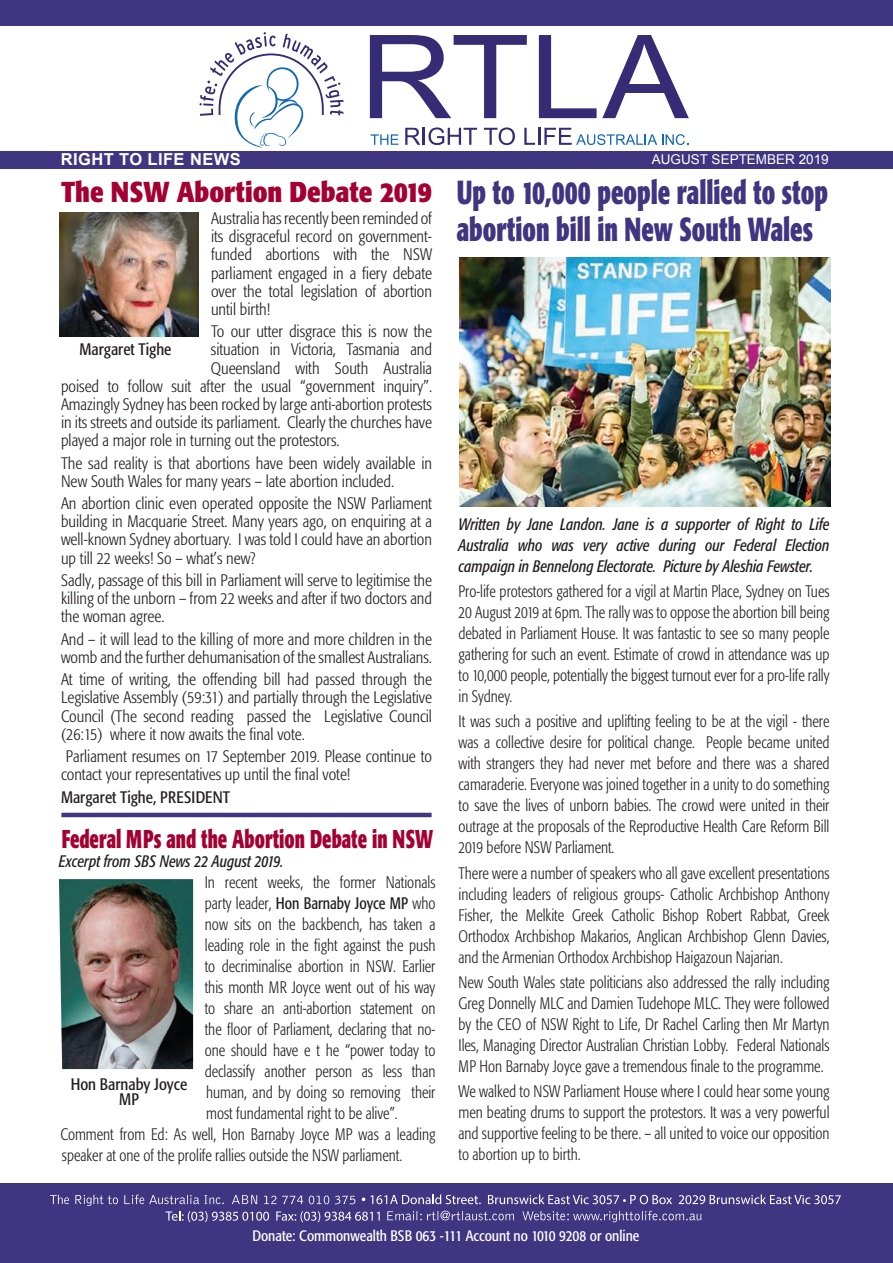
<style>
.page{position:relative;width:893px;height:1263px;background:#fff}
.page>*{position:absolute;margin:0;border:0;box-sizing:border-box;transform-origin:0 0}
.t1{font:700 condensed 33px/36.3px "Formata";color:#403580;scale:.79 1}
.t2{font:700 condensed 28.5px "Formata";color:#a40133}
.t3{font:700 condensed 25.5px "Formata";color:#a40133;scale:.77 1}
.t4{font:300 condensed 16.5px/21px "Formata";color:#231f20;text-align:justify;scale:.93 1}
.t5{font:300 condensed 16.5px/18.1px "Formata";color:#231f20;text-align:justify}
.t6{font:italic condensed 16.5px/21px "Formata";color:#231f20;text-align:justify;scale:.93 1}
.t7{font:condensed 16.5px/15px "Formata";color:#231f20;text-align:center}
.t8{font:condensed 16.5px "Formata";color:#231f20;scale:.93 1}
.t9{font:700 16.5px "Arial";letter-spacing:.025em;color:#fff}
.t10{font:condensed 15px "Formata";color:#fff}
.t11{font:13.5px "Arial";color:#fff}
.s1{font-weight:300}
</style>
<div class="page">
<div style="left:0;top:151px;width:893px;height:17px;background:#403580"></div>
<div style="left:0;top:1183px;width:893px;height:80px;background:#403580"></div>
<svg style="left:50px;top:1194px;width:19px;height:10px"></svg>
<svg style="left:75px;top:1194px;width:43px;height:12px"></svg>
<svg style="left:124px;top:1194px;width:100px;height:10px"></svg>
<svg style="left:232px;top:1195px;width:25px;height:9px"></svg>
<svg style="left:264px;top:1195px;width:39px;height:9px"></svg>
<svg style="left:309px;top:1195px;width:20px;height:9px"></svg>
<svg style="left:335px;top:1195px;width:20px;height:9px"></svg>
<svg style="left:387px;top:1211px;width:127px;height:9px"></svg>
<svg style="left:522px;top:1211px;width:179px;height:11px"></svg>
<svg style="left:362px;top:1194px;width:119px;height:10px"></svg>
<svg style="left:488px;top:1194px;width:184px;height:10px"></svg>
<svg style="left:679px;top:1194px;width:162px;height:10px"></svg>
<svg style="left:166px;top:1211px;width:103px;height:11px"></svg>
<svg style="left:276px;top:1211px;width:104px;height:11px"></svg>
<img style="left:59px;top:879px;width:134px;height:190px">
<img style="left:459px;top:258px;width:371px;height:249px">
<img style="left:60px;top:213px;width:138px;height:124px">
<hr style="left:61px;top:813px;width:371px;height:4px;background:#403580">
<svg style="left:370px;top:134px;width:29px;height:11px"></svg>
<svg style="left:405px;top:127px;width:72px;height:18px"></svg>
<svg style="left:484px;top:127px;width:31px;height:18px"></svg>
<svg style="left:524px;top:128px;width:164px;height:17px"></svg>
<svg style="left:370px;top:35px;width:157px;height:83px"></svg>
<svg style="left:539px;top:35px;width:150px;height:83px"></svg>
<svg style="left:199px;top:32px;width:145px;height:116px"></svg>
<div style="left:0;top:0;width:893px;height:26px;background:#403580"></div>
<p class="t9" style="left:61px;top:149px;width:181px">RIGHT TO LIFE NEWS</p>
<h2 class="t2" style="left:61px;top:174px;width:372px">The NSW Abortion Debate 2019</h2>
<p class="t5" style="left:211px;top:209px;width:222px">Australia has recently been reminded of its disgraceful record on government&shy;funded abortions with the NSW parliament engaged in a fiery debate over the total legislation of abortion until birth!</p>
<p class="t5" style="left:211px;top:323px;width:222px">To our utter disgrace this is now the</p>
<p class="t5" style="left:211px;top:341px;width:223px">situation in Victoria, Tasmania and</p>
<p class="t5" style="left:211px;top:359px;width:223px">Queensland with South Australia</p>
<p class="t5" style="left:61px;top:377px;width:373px">poised to follow suit after the usual “government inquiry”.</p>
<p class="t5" style="left:61px;top:395px;width:373px">Amazingly Sydney has been rocked by large anti-abortion protests</p>
<p class="t5" style="left:61px;top:413px;width:372px">in its streets and outside its parliament. Clearly the churches have</p>
<p class="t5" style="left:61px;top:431px;width:280px">played a major role in turning out the protestors.</p>
<p class="t5" style="left:61px;top:454px;width:372px">The sad reality is that abortions have been widely available in<br>New South Wales for many years – late abortion included.</p>
<p class="t5" style="left:61px;top:494px;width:373px">An abortion clinic even operated opposite the NSW Parliament building in Macquarie Street. Many years ago, on enquiring at a well-known Sydney abortuary. I was told I could have an abortion up till 22 weeks! So – what’s new?</p>
<p class="t5" style="left:61px;top:571px;width:372px">Sadly, passage of this bill in Parliament will serve to legitimise the killing of the unborn – from 22 weeks and after if two doctors and the woman agree.</p>
<p class="t5" style="left:61px;top:630px;width:372px">And – it will lead to the killing of more and more children in the womb and the further dehumanisation of the smallest Australians.</p>
<p class="t5" style="left:61px;top:671px;width:373px">At time of writing, the offending bill had passed through the Legislative Assembly (59:31) and partially through the Legislative Council (The second reading passed the Legislative Council (26:15) where it now awaits the final vote.</p>
<p class="t5" style="left:61px;top:747px;width:373px">Parliament resumes on 17 September 2019. Please continue to contact your representatives up until the final vote!</p>
<p class="t7" style="left:61px;top:789px;width:171px">Margaret Tighe, PRESIDENT</p>
<p class="t7" style="left:79px;top:342px;width:94px">Margaret Tighe</p>
<h3 class="t3" style="left:62px;top:823px;width:484px">Federal MPs and the Abortion Debate in NSW</h3>
<p class="t6" style="left:59px;top:851px;width:243px">Excerpt from SBS News 22 August 2019.</p>
<p class="t4" style="left:205px;top:872px;width:249px">In recent weeks, the former Nationals</p>
<p class="t8" style="left:205px;top:894px;width:250px"><span class="s1">party leader,</span> Hon Barnaby Joyce MP <span class="s1">who</span></p>
<p class="t4" style="left:205px;top:914px;width:249px">now sits on the backbench, has taken a</p>
<p class="t4" style="left:205px;top:935px;width:250px">leading role in the fight against the push</p>
<p class="t4" style="left:205px;top:956px;width:249px">to decriminalise abortion in NSW. Earlier</p>
<p class="t4" style="left:205px;top:977px;width:249px">this month MR Joyce went out of his way</p>
<p class="t4" style="left:205px;top:998px;width:249px">to share an anti-abortion statement on</p>
<p class="t4" style="left:205px;top:1019px;width:249px">the floor of Parliament, declaring that no-</p>
<p class="t4" style="left:205px;top:1040px;width:249px">one should have e t he “power today to</p>
<p class="t4" style="left:205px;top:1061px;width:249px">declassify another person as less than</p>
<p class="t4" style="left:206px;top:1082px;width:248px">human, and by doing so removing their</p>
<p class="t4" style="left:206px;top:1103px;width:207px">most fundamental right to be alive”.</p>
<p class="t4" style="left:60px;top:1124px;width:405px">Comment from Ed: As well, Hon Barnaby Joyce MP was a leading</p>
<p class="t4" style="left:62px;top:1145px;width:367px">speaker at one of the prolife rallies outside the NSW parliament.</p>
<p class="t7" style="left:71px;top:1076px;width:118px">Hon Barnaby Joyce<br>MP</p>
<p class="t11" style="left:652px;top:152px;width:178px">AUGUST SEPTEMBER 2019</p>
<h1 class="t1" style="left:457px;top:174px;width:472px">Up to 10,000 people rallied to stop abortion bill in New South Wales</h1>
<p class="t6" style="left:458px;top:513px;width:400px">Written by Jane Landon. Jane is a supporter of Right to Life Australia who was very active during our Federal Election campaign in Bennelong Electorate. Picture by Aleshia Fewster.</p>
<p class="t4" style="left:458px;top:581px;width:400px">Pro-life protestors gathered for a vigil at Martin Place, Sydney on Tues 20 August 2019 at 6pm. The rally was to oppose the abortion bill being debated in Parliament House. It was fantastic to see so many people gathering for such an event. Estimate of crowd in attendance was up to 10,000 people, potentially the biggest turnout ever for a pro-life rally in Sydney.</p>
<p class="t4" style="left:458px;top:711px;width:400px">It was such a positive and uplifting feeling to be at the vigil - there was a collective desire for political change. People became united with strangers they had never met before and there was a shared camaraderie. Everyone was joined together in a unity to do something to save the lives of unborn babies. The crowd were united in their outrage at the proposals of the Reproductive Health Care Reform Bill 2019 before NSW Parliament.</p>
<p class="t4" style="left:458px;top:862px;width:400px">There were a number of speakers who all gave excellent presentations including leaders of religious groups- Catholic Archbishop Anthony Fisher, the Melkite Greek Catholic Bishop Robert Rabbat, Greek Orthodox Archbishop Makarios, Anglican Archbishop Glenn Davies, and the Armenian Orthodox Archbishop Haigazoun Najarian.</p>
<p class="t4" style="left:458px;top:972px;width:400px">New South Wales state politicians also addressed the rally including Greg Donnelly MLC and Damien Tudehope MLC. They were followed by the CEO of NSW Right to Life, Dr Rachel Carling then Mr Martyn Iles, Managing Director Australian Christian Lobby. Federal Nationals MP Hon Barnaby Joyce gave a tremendous finale to the programme.</p>
<p class="t4" style="left:458px;top:1081px;width:400px">We walked to NSW Parliament House where I could hear some young men beating drums to support the protestors. It was a very powerful and supportive feeling to be there. – all united to voice our opposition to abortion up to birth.</p>
<p class="t10" style="left:252px;top:1227px;width:389px">Donate: Commonwealth BSB 063 -111 Account no 1010 9208 or online</p>
</div>
